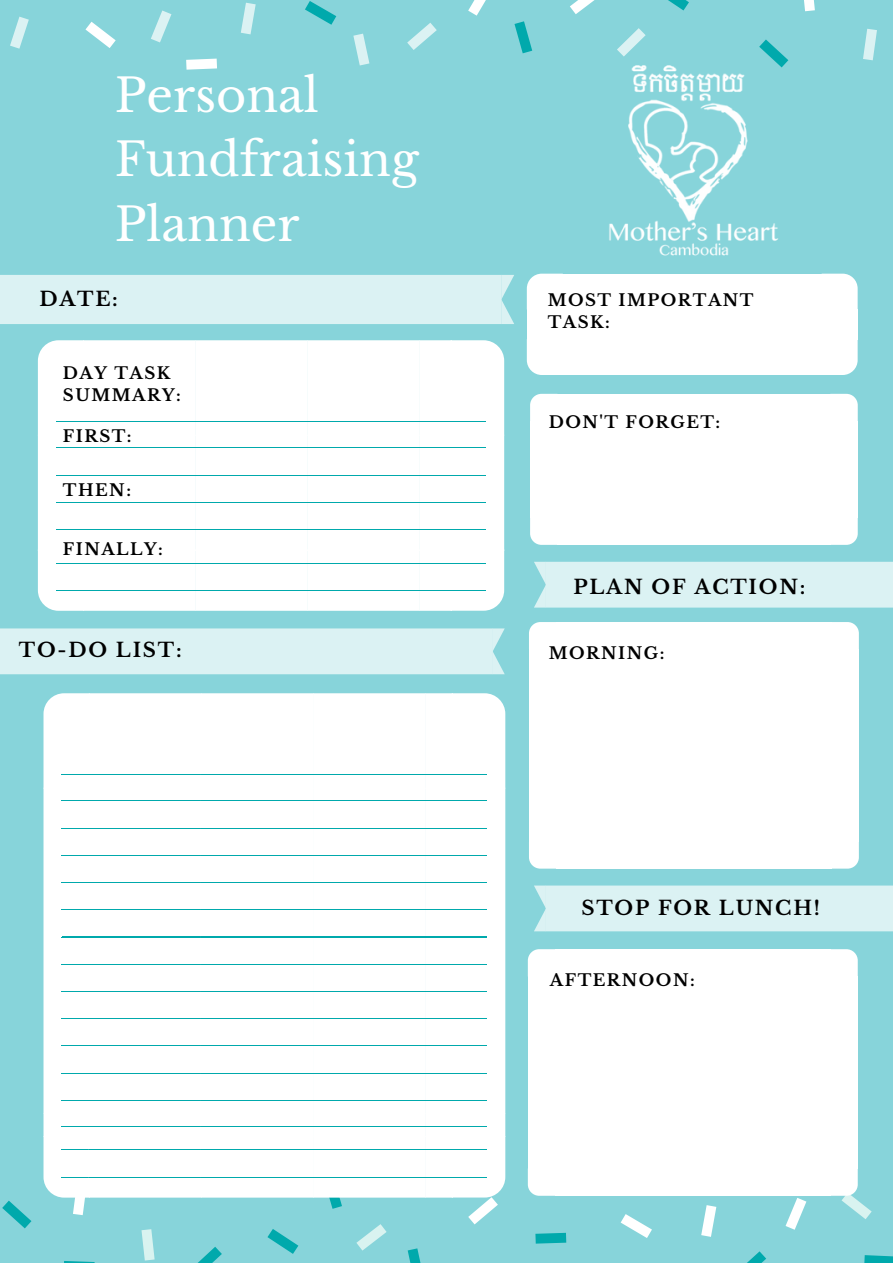
<style>
.page{position:relative;width:893px;height:1263px;background:#fff}
.page>*{position:absolute;margin:0;border:0;box-sizing:border-box;transform-origin:0 0}
.t1{font:46.35px/64.1px "Libre Baskerville";color:#fff}
.t2{font:700 19.8px "Libre Baskerville";letter-spacing:.09em;color:#000}
.t3{font:700 16.5px/22.5px "Libre Baskerville";letter-spacing:.09em;color:#000}
</style>
<div class="page">
<div style="left:0;top:0;width:892px;height:1262px;background:#87d4da"></div>
<svg style="left:748px;top:1251px;width:18px;height:11px"></svg>
<svg style="left:701px;top:1205px;width:15px;height:32px"></svg>
<svg style="left:620px;top:1214px;width:32px;height:24px"></svg>
<svg style="left:785px;top:1198px;width:21px;height:32px"></svg>
<svg style="left:535px;top:1233px;width:31px;height:10px"></svg>
<svg style="left:864px;top:1255px;width:28px;height:7px"></svg>
<svg style="left:2px;top:1200px;width:29px;height:28px"></svg>
<svg style="left:43px;top:693px;width:462px;height:569px"></svg>
<svg style="left:468px;top:0;width:18px;height:16px"></svg>
<svg style="left:668px;top:0;width:21px;height:10px"></svg>
<svg style="left:617px;top:28px;width:28px;height:29px"></svg>
<svg style="left:804px;top:0;width:10px;height:11px"></svg>
<svg style="left:514px;top:21px;width:18px;height:32px"></svg>
<svg style="left:570px;top:0;width:25px;height:14px"></svg>
<svg style="left:863px;top:29px;width:14px;height:31px"></svg>
<svg style="left:759px;top:40px;width:29px;height:22px"></svg>
<svg style="left:353px;top:34px;width:16px;height:31px"></svg>
<svg style="left:241px;top:3px;width:15px;height:31px"></svg>
<svg style="left:305px;top:1px;width:31px;height:24px"></svg>
<svg style="left:151px;top:11px;width:20px;height:31px"></svg>
<svg style="left:186px;top:59px;width:31px;height:11px"></svg>
<svg style="left:10px;top:17px;width:19px;height:32px"></svg>
<svg style="left:407px;top:23px;width:30px;height:27px"></svg>
<svg style="left:85px;top:22px;width:31px;height:26px"></svg>
<div style="left:0;top:275px;width:514px;height:49px;background:#dbf2f3"></div>
<div style="left:0;top:628px;width:504px;height:46px;background:#dbf2f3"></div>
<div style="left:556px;top:622px;width:275px;height:27px;background:#fff"></div>
<svg style="left:529px;top:622px;width:27px;height:27px"></svg>
<svg style="left:831px;top:622px;width:27px;height:27px"></svg>
<div style="left:556px;top:649px;width:275px;height:193px;background:#fff"></div>
<svg style="left:529px;top:842px;width:27px;height:27px"></svg>
<svg style="left:831px;top:842px;width:27px;height:27px"></svg>
<div style="left:831px;top:649px;width:27px;height:193px;background:#fff"></div>
<div style="left:556px;top:841px;width:275px;height:27px;background:#fff"></div>
<div style="left:529px;top:649px;width:27px;height:193px;background:#fff"></div>
<div style="left:534px;top:562px;width:358px;height:46px;background:#dbf2f3"></div>
<div style="left:557px;top:394px;width:273px;height:27px;background:#fff"></div>
<svg style="left:530px;top:394px;width:27px;height:27px"></svg>
<svg style="left:830px;top:394px;width:27px;height:27px"></svg>
<div style="left:557px;top:421px;width:273px;height:97px;background:#fff"></div>
<svg style="left:530px;top:518px;width:27px;height:27px"></svg>
<svg style="left:830px;top:518px;width:27px;height:27px"></svg>
<div style="left:830px;top:421px;width:27px;height:97px;background:#fff"></div>
<div style="left:557px;top:517px;width:273px;height:28px;background:#fff"></div>
<div style="left:530px;top:421px;width:27px;height:97px;background:#fff"></div>
<div style="left:38px;top:340px;width:466px;height:271px;background:#fff"></div>
<hr style="left:419px;top:563px;width:32px;height:1px;background:#00a9ac">
<hr style="left:419px;top:590px;width:32px;height:1px;background:#00a9ac">
<div style="left:562px;top:274px;width:260px;height:35px;background:#fff"></div>
<svg style="left:527px;top:274px;width:35px;height:35px"></svg>
<svg style="left:822px;top:274px;width:35px;height:35px"></svg>
<div style="left:562px;top:309px;width:260px;height:31px;background:#fff"></div>
<svg style="left:527px;top:340px;width:35px;height:35px"></svg>
<svg style="left:822px;top:340px;width:35px;height:35px"></svg>
<div style="left:821px;top:309px;width:36px;height:31px;background:#fff"></div>
<div style="left:562px;top:339px;width:260px;height:36px;background:#fff"></div>
<div style="left:527px;top:309px;width:35px;height:31px;background:#fff"></div>
<div style="left:534px;top:885px;width:358px;height:46px;background:#dbf2f3"></div>
<div style="left:555px;top:949px;width:275px;height:27px;background:#fff"></div>
<svg style="left:528px;top:949px;width:27px;height:27px"></svg>
<svg style="left:830px;top:949px;width:27px;height:27px"></svg>
<div style="left:555px;top:976px;width:275px;height:193px;background:#fff"></div>
<svg style="left:528px;top:1169px;width:27px;height:27px"></svg>
<svg style="left:830px;top:1168px;width:41px;height:51px"></svg>
<div style="left:830px;top:976px;width:27px;height:193px;background:#fff"></div>
<div style="left:555px;top:1168px;width:275px;height:28px;background:#fff"></div>
<div style="left:528px;top:976px;width:27px;height:193px;background:#fff"></div>
<img style="left:609px;top:62px;width:178px;height:194px">
<h1 class="t1" style="left:115px;top:64px;width:305px">Personal<br>Fundfraising<br>Planner</h1>
<p class="t2" style="left:39px;top:287px;width:80px">DATE:</p>
<p class="t3" style="left:547px;top:289px;width:207px">MOST IMPORTANT<br>TASK:</p>
<p class="t3" style="left:63px;top:362px;width:119px">DAY TASK<br>SUMMARY:</p>
<p class="t3" style="left:63px;top:425px;width:70px">FIRST:</p>
<p class="t3" style="left:549px;top:411px;width:173px">DON'T FORGET:</p>
<p class="t3" style="left:63px;top:479px;width:70px">THEN:</p>
<p class="t3" style="left:63px;top:538px;width:101px">FINALLY:</p>
<p class="t2" style="left:19px;top:637px;width:164px">TO-DO LIST:</p>
<p class="t2" style="left:573px;top:574px;width:233px">PLAN OF ACTION:</p>
<p class="t3" style="left:549px;top:642px;width:117px">MORNING:</p>
<p class="t2" style="left:581px;top:896px;width:240px">STOP FOR LUNCH!</p>
<p class="t3" style="left:550px;top:969px;width:146px">AFTERNOON:</p>
</div>
